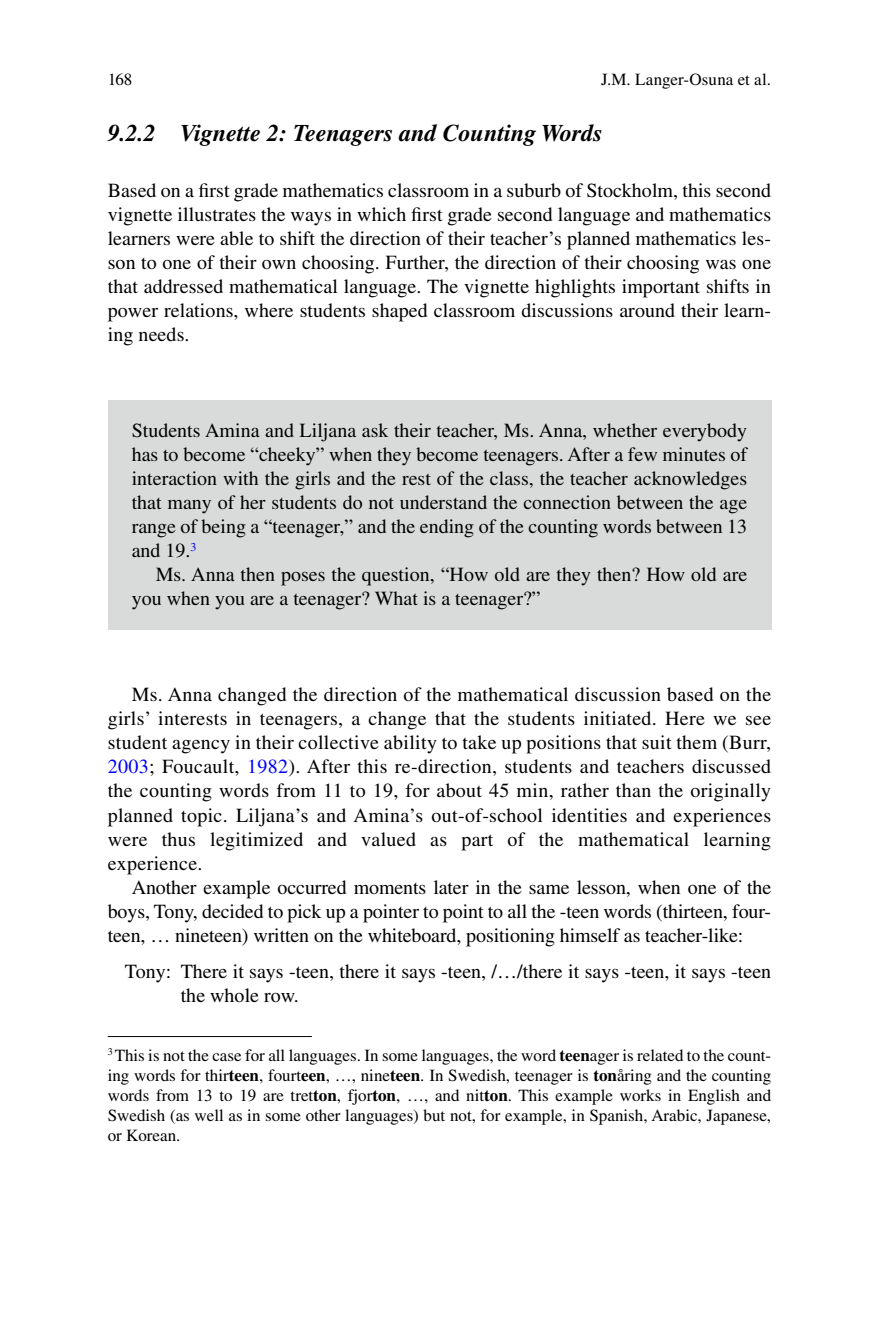
<style>
.page{position:relative;width:879px;height:1333px;background:#fff}
.page>*{position:absolute;margin:0;border:0;box-sizing:border-box;transform-origin:0 0}
.t1{font:italic 700 24px "Dhwnjk Vwprdb Ydwvcf Times";color:#000}
.t2{font:20px/24px "Kdwhhy Rlmpkr Mxttyr Times";color:#000;text-align:justify}
.t3{font:17px/20px "Kdwhhy Rlmpkr Mxttyr Times";color:#000;text-align:justify}
.s1{color:#0000fa}
.s2{font-family:"Tqrgyg Cfrvph Gldvdv Times";font-weight:700}
</style>
<div class="page">
<div style="left:108px;top:400px;width:663px;height:229px;background:#d9dada"></div>
<hr style="left:108px;top:1035px;width:204px;height:1px;background:#000">
<p class="t3" style="left:108px;top:71px;width:26px">168</p>
<p class="t1" style="left:108px;top:124px;width:496px">9.2.2 Vignette 2: Teenagers and Counting Words</p>
<p class="t2" style="left:108px;top:180px;width:665px">Based on a first grade mathematics classroom in a suburb of Stockholm, this second vignette illustrates the ways in which first grade second language and mathematics learners were able to shift the direction of their teacher’s planned mathematics les&shy;son to one of their own choosing. Further, the direction of their choosing was one that addressed mathematical language. The vignette highlights important shifts in power relations, where students shaped classroom discussions around their learn&shy;ing needs.</p>
<p class="t3" style="left:601px;top:71px;width:172px">J.M. Langer-Osuna et al.</p>
<p class="t2" style="left:132px;top:420px;width:617px">Students Amina and Liljana ask their teacher, Ms. Anna, whether everybody has to become “cheeky” when they become teenagers. After a few minutes of interaction with the girls and the rest of the class, the teacher acknowledges that many of her students do not understand the connection between the age range of being a “teenager,” and the ending of the counting words between 13 and 19. <sup>3</sup></p>
<p class="t2" style="left:132px;top:564px;width:617px;text-indent:24px">Ms. Anna then poses the question, “How old are they then? How old are you when you are a teenager? What is a teenager?”</p>
<p class="t2" style="left:108px;top:684px;width:665px;text-indent:24px">Ms. Anna changed the direction of the mathematical discussion based on the girls’ interests in teenagers, a change that the students initiated. Here we see student agency in their collective ability to take up positions that suit them (Burr, <span class="s1">2003</span> ; Foucault, <span class="s1">1982</span> ). After this re-direction, students and teachers discussed the counting words from 11 to 19, for about 45 min, rather than the originally planned topic. Liljana’s and Amina’s out-of-school identities and experiences were thus legitimized and valued as part of the mathematical learning experience.</p>
<p class="t2" style="left:108px;top:876px;width:665px;text-indent:24px">Another example occurred moments later in the same lesson, when one of the boys, Tony, decided to pick up a pointer to point to all the -teen words (thirteen, four&shy;teen, … nineteen) written on the whiteboard, positioning himself as teacher-like:</p>
<p class="t2" style="left:181px;top:960px;width:592px;text-indent:-56px">Tony: There it says -teen, there it says -teen, /…/there it says -teen, it says -teen the whole row.</p>
<p class="t3" style="left:108px;top:1046px;width:665px"><sup>3</sup> This is not the case for all languages. In some languages, the word <span class="s2">teen</span> ager is related to the count&shy;ing words for thir <span class="s2">teen</span> , fourt <span class="s2">een</span> , …, nine <span class="s2">teen</span> . In Swedish, teenager is <span class="s2">ton</span> åring and the counting words from 13 to 19 are tret <span class="s2">ton</span> , fjor <span class="s2">ton</span> , …, and nit <span class="s2">ton</span> . This example works in English and Swedish (as well as in some other languages) but not, for example, in Spanish, Arabic, Japanese, or Korean.</p>
</div>
